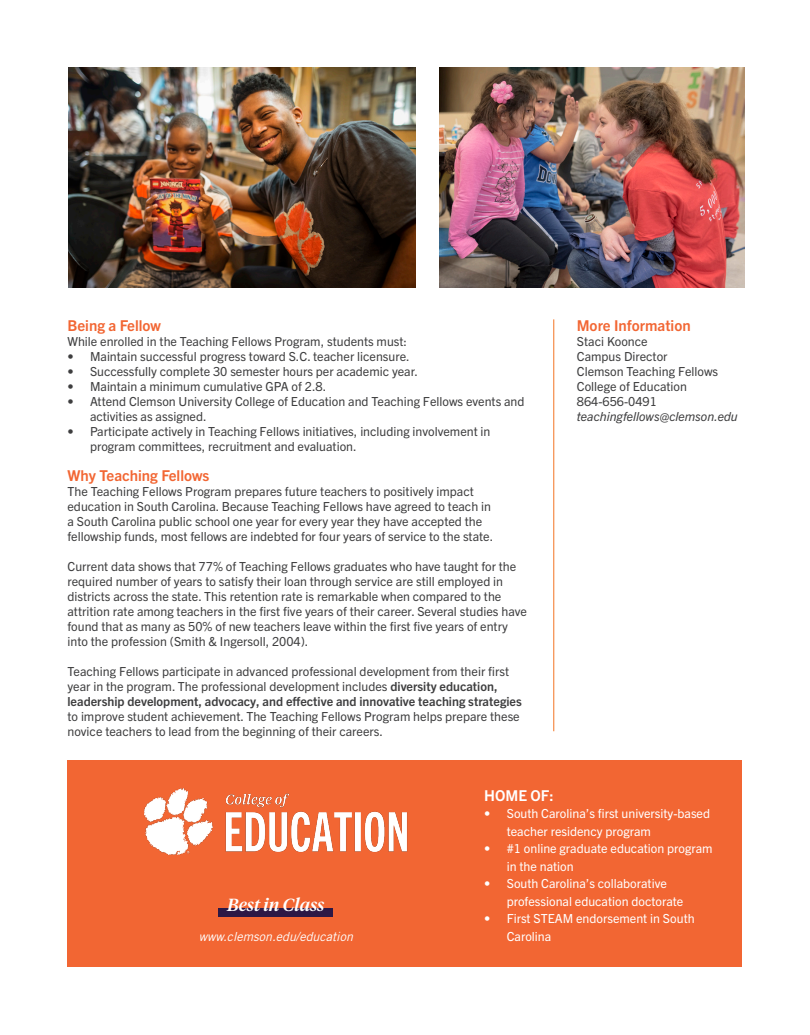
<style>
.page{position:relative;width:810px;height:1035px;background:#fff}
.page>*{position:absolute;margin:0;border:0;box-sizing:border-box;transform-origin:0 0}
.t1{font:italic 500 17.5px "Tiempos Headline";color:#fff}
.t2{font:700 15px "Trade Gothic Next LT Pro";color:#f26633}
.t3{font:700 15px "Trade Gothic Next LT Pro";color:#fff}
.t4{font:12.5px/15px "Trade Gothic Next LT Pro";color:#3e3e3f}
.t5{font:12.5px/17.5px "Trade Gothic Next LT Pro";color:#fff}
.t6{font:italic 12.5px "Trade Gothic Next LT Pro";color:#3e3e3f}
.t7{font:italic 12.5px "Trade Gothic LT Std";color:#fff}
.s1{font-weight:700}
</style>
<div class="page">
<div style="left:68px;top:760px;width:674px;height:208px;background:#f26633"></div>
<img style="left:440px;top:68px;width:304px;height:220px">
<hr style="left:553px;top:319px;width:1px;height:412px;background:#f69050">
<img style="left:69px;top:68px;width:346px;height:220px">
<img style="left:144px;top:788px;width:264px;height:67px">
<div style="left:219px;top:908px;width:114px;height:9px;background:#2d1845"></div>
<p class="t2" style="left:68px;top:315px;width:95px">Being a Fellow</p>
<p class="t4" style="left:68px;top:333px;width:341px">While enrolled in the Teaching Fellows Program, students must:</p>
<p class="t4" style="left:68px;top:348px;width:344px">• Maintain successful progress toward S.C. teacher licensure.</p>
<p class="t4" style="left:68px;top:363px;width:352px">• Successfully complete 30 semester hours per academic year.</p>
<p class="t4" style="left:68px;top:378px;width:260px">• Maintain a minimum cumulative GPA of 2.8.</p>
<p class="t4" style="left:90px;top:393px;width:436px;text-indent:-22px">• Attend Clemson University College of Education and Teaching Fellows events and activities as assigned.</p>
<p class="t4" style="left:90px;top:423px;width:402px;text-indent:-22px">• Participate actively in Teaching Fellows initiatives, including involvement in program committees, recruitment and evaluation.</p>
<p class="t2" style="left:68px;top:465px;width:143px">Why Teaching Fellows</p>
<p class="t4" style="left:68px;top:483px;width:427px">The Teaching Fellows Program prepares future teachers to positively impact education in South Carolina. Because Teaching Fellows have agreed to teach in a South Carolina public school one year for every year they have accepted the fellowship funds, most fellows are indebted for four years of service to the state.</p>
<p class="t4" style="left:68px;top:558px;width:461px">Current data shows that 77% of Teaching Fellows graduates who have taught for the required number of years to satisfy their loan through service are still employed in districts across the state. This retention rate is remarkable when compared to the attrition rate among teachers in the first five years of their career. Several studies have found that as many as 50% of new teachers leave within the first five years of entry into the profession (Smith &amp; Ingersoll, 2004).</p>
<p class="t4" style="left:68px;top:663px;width:456px">Teaching Fellows participate in advanced professional development from their first year in the program. The professional development includes <span class="s1">diversity education, leadership development, advocacy, and effective and innovative teaching strategies </span>to improve student achievement. The Teaching Fellows Program helps prepare these novice teachers to lead from the beginning of their careers.</p>
<p class="t2" style="left:577px;top:315px;width:115px">More Information</p>
<p class="t4" style="left:577px;top:333px;width:72px">Staci Koonce</p>
<p class="t4" style="left:577px;top:348px;width:92px">Campus Director</p>
<p class="t4" style="left:577px;top:363px;width:143px">Clemson Teaching Fellows</p>
<p class="t4" style="left:577px;top:378px;width:112px">College of Education</p>
<p class="t4" style="left:577px;top:393px;width:82px">864-656-0491</p>
<p class="t6" style="left:577px;top:408px;width:162px">teachingfellows@clemson.edu</p>
<p class="t1" style="left:227px;top:893px;width:99px">Best in Class</p>
<p class="t7" style="left:199px;top:929px;width:156px">www.clemson.edu/education</p>
<p class="t3" style="left:484px;top:785px;width:71px">HOME OF:</p>
<p class="t5" style="left:507px;top:804px;width:205px;text-indent:-22px">• South Carolina’s first university-based teacher residency program</p>
<p class="t5" style="left:507px;top:839px;width:207px;text-indent:-22px">• #1 online graduate education program in the nation</p>
<p class="t5" style="left:507px;top:874px;width:178px;text-indent:-22px">• South Carolina’s collaborative professional education doctorate</p>
<p class="t5" style="left:507px;top:909px;width:189px;text-indent:-22px">• First STEAM endorsement in South<br>Carolina</p>
</div>
